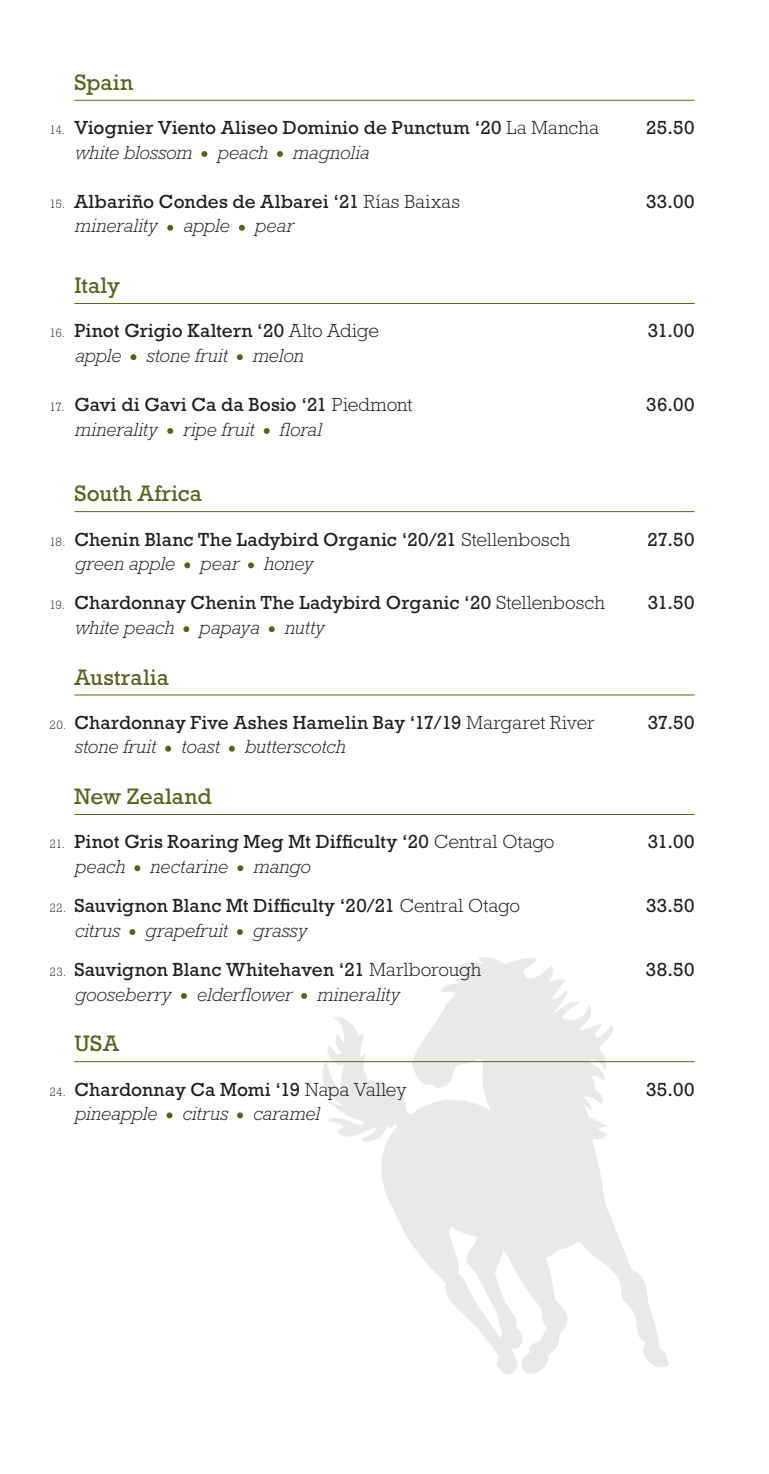
<style>
.page{position:relative;width:769px;height:1474px;background:#fff}
.page>*{position:absolute;margin:0;border:0;box-sizing:border-box;transform-origin:0 0}
.subheading_white{font:22.75px "Rockwell Std";letter-spacing:.005em;color:#5e611e}
.wine{font:19.25px "Rockwell Std";letter-spacing:.01em;color:#231f20}
.description{font:italic 300 19.25px "Rockwell Std";letter-spacing:-.005em;color:#231f20}
.description-2{font:italic 300 19.25px "Rockwell Std";letter-spacing:.015em;color:#231f20}
.description-3{font:italic 300 19.25px "Rockwell Std";letter-spacing:.02em;color:#231f20}
.s1{font-weight:300;font-size:12.25px}
.s2{font-weight:300}
</style>
<div class="page">
<svg style="left:323px;top:957px;width:346px;height:417px"></svg>
<hr style="left:74px;top:100px;width:620px;height:1px;background:#5e611e">
<hr style="left:74px;top:303px;width:620px;height:1px;background:#5e611e">
<hr style="left:74px;top:511px;width:620px;height:1px;background:#5e611e">
<hr style="left:74px;top:694px;width:620px;height:1px;background:#5e611e">
<hr style="left:74px;top:814px;width:620px;height:1px;background:#5e611e">
<hr style="left:74px;top:1061px;width:620px;height:1px;background:#5e611e">
<svg style="left:201px;top:151px;width:6px;height:6px"></svg>
<svg style="left:277px;top:151px;width:6px;height:6px"></svg>
<svg style="left:167px;top:225px;width:6px;height:6px"></svg>
<svg style="left:239px;top:225px;width:6px;height:6px"></svg>
<svg style="left:131px;top:354px;width:5px;height:6px"></svg>
<svg style="left:237px;top:354px;width:6px;height:6px"></svg>
<svg style="left:167px;top:428px;width:6px;height:6px"></svg>
<svg style="left:264px;top:428px;width:6px;height:6px"></svg>
<svg style="left:184px;top:562px;width:6px;height:6px"></svg>
<svg style="left:248px;top:562px;width:6px;height:6px"></svg>
<svg style="left:183px;top:626px;width:6px;height:6px"></svg>
<svg style="left:269px;top:626px;width:6px;height:6px"></svg>
<svg style="left:165px;top:745px;width:6px;height:6px"></svg>
<svg style="left:229px;top:745px;width:6px;height:6px"></svg>
<svg style="left:134px;top:865px;width:6px;height:6px"></svg>
<svg style="left:237px;top:865px;width:6px;height:6px"></svg>
<svg style="left:129px;top:929px;width:6px;height:6px"></svg>
<svg style="left:237px;top:929px;width:6px;height:6px"></svg>
<svg style="left:181px;top:993px;width:6px;height:5px"></svg>
<svg style="left:301px;top:993px;width:6px;height:5px"></svg>
<svg style="left:167px;top:1112px;width:5px;height:6px"></svg>
<svg style="left:237px;top:1112px;width:6px;height:6px"></svg>
<p class="subheading_white" style="left:74px;top:69px;width:60px">Spain</p>
<p class="wine" style="left:50px;top:117px;width:551px"><span class="s1">14.</span> Viognier Viento Aliseo Dominio de Punctum ‘20 <span class="s2">La Mancha</span></p>
<p class="wine" style="left:646px;top:117px;width:50px">25.50</p>
<p class="description" style="left:74px;top:141px;width:119px">white blossom</p>
<p class="description" style="left:217px;top:141px;width:52px">peach</p>
<p class="description" style="left:293px;top:141px;width:78px">magnolia</p>
<p class="wine" style="left:50px;top:190px;width:412px"><span class="s1">15.</span> Albariño Condes de Albarei ‘21 <span class="s2">Rías Baixas</span></p>
<p class="wine" style="left:646px;top:190px;width:50px">33.00</p>
<p class="description-2" style="left:74px;top:215px;width:85px">minerality</p>
<p class="description" style="left:183px;top:215px;width:48px">apple</p>
<p class="description" style="left:255px;top:215px;width:40px">pear</p>
<p class="subheading_white" style="left:74px;top:272px;width:47px">Italy</p>
<p class="wine" style="left:50px;top:320px;width:331px"><span class="s1">16.</span> Pinot Grigio Kaltern ‘20 <span class="s2">Alto Adige</span></p>
<p class="wine" style="left:648px;top:320px;width:48px">31.00</p>
<p class="description" style="left:74px;top:344px;width:48px">apple</p>
<p class="description" style="left:146px;top:344px;width:83px">stone fruit</p>
<p class="description" style="left:252px;top:344px;width:52px">melon</p>
<p class="wine" style="left:50px;top:393px;width:364px"><span class="s1">17.</span> Gavi di Gavi Ca da Bosio ‘21 <span class="s2">Piedmont</span></p>
<p class="wine" style="left:646px;top:393px;width:50px">36.00</p>
<p class="description-2" style="left:74px;top:418px;width:85px">minerality</p>
<p class="description-3" style="left:183px;top:418px;width:73px">ripe fruit</p>
<p class="description" style="left:279px;top:418px;width:44px">floral</p>
<p class="subheading_white" style="left:74px;top:480px;width:129px">South Africa</p>
<p class="wine" style="left:50px;top:528px;width:522px"><span class="s1">18.</span> Chenin Blanc The Ladybird Organic ‘20/21 <span class="s2">Stellenbosch</span></p>
<p class="wine" style="left:648px;top:528px;width:48px">27.50</p>
<p class="description" style="left:74px;top:552px;width:102px">green apple</p>
<p class="description" style="left:200px;top:552px;width:40px">pear</p>
<p class="description" style="left:264px;top:552px;width:51px">honey</p>
<p class="wine" style="left:50px;top:592px;width:557px"><span class="s1">19.</span> Chardonnay Chenin The Ladybird Organic ‘20 <span class="s2">Stellenbosch</span></p>
<p class="wine" style="left:648px;top:592px;width:48px">31.50</p>
<p class="description" style="left:74px;top:616px;width:101px">white peach</p>
<p class="description" style="left:199px;top:616px;width:62px">papaya</p>
<p class="description" style="left:284px;top:616px;width:42px">nutty</p>
<p class="subheading_white" style="left:74px;top:663px;width:96px">Australia</p>
<p class="wine" style="left:50px;top:711px;width:547px"><span class="s1">20.</span> Chardonnay Five Ashes Hamelin Bay ‘17/19 <span class="s2">Margaret River</span></p>
<p class="wine" style="left:648px;top:711px;width:48px">37.50</p>
<p class="description" style="left:74px;top:736px;width:83px">stone fruit</p>
<p class="description" style="left:181px;top:736px;width:40px">toast</p>
<p class="description" style="left:244px;top:736px;width:102px">butterscotch</p>
<p class="subheading_white" style="left:74px;top:783px;width:139px">New Zealand</p>
<p class="wine" style="left:50px;top:830px;width:506px"><span class="s1">21.</span> Pinot Gris Roaring Meg Mt Difficulty ‘20 <span class="s2">Central Otago</span></p>
<p class="wine" style="left:648px;top:830px;width:48px">31.00</p>
<p class="description" style="left:74px;top:855px;width:52px">peach</p>
<p class="description" style="left:150px;top:855px;width:79px">nectarine</p>
<p class="description" style="left:253px;top:855px;width:59px">mango</p>
<p class="wine" style="left:50px;top:894px;width:472px"><span class="s1">22.</span> Sauvignon Blanc Mt Difficulty ‘20/21 <span class="s2">Central Otago</span></p>
<p class="wine" style="left:646px;top:894px;width:50px">33.50</p>
<p class="description" style="left:74px;top:919px;width:47px">citrus</p>
<p class="description" style="left:145px;top:919px;width:84px">grapefruit</p>
<p class="description" style="left:252px;top:919px;width:56px">grassy</p>
<p class="wine" style="left:50px;top:958px;width:433px"><span class="s1">23.</span> Sauvignon Blanc Whitehaven ‘21 <span class="s2">Marlborough</span></p>
<p class="wine" style="left:646px;top:958px;width:50px">38.50</p>
<p class="description" style="left:74px;top:983px;width:98px">gooseberry</p>
<p class="description" style="left:197px;top:983px;width:96px">elderflower</p>
<p class="description-2" style="left:317px;top:983px;width:85px">minerality</p>
<p class="subheading_white" style="left:74px;top:1030px;width:46px">USA</p>
<p class="wine" style="left:50px;top:1077px;width:358px"><span class="s1">24.</span> Chardonnay Ca Momi ‘19 <span class="s2">Napa Valley</span></p>
<p class="wine" style="left:646px;top:1077px;width:50px">35.00</p>
<p class="description" style="left:74px;top:1102px;width:84px">pineapple</p>
<p class="description" style="left:182px;top:1102px;width:47px">citrus</p>
<p class="description" style="left:253px;top:1102px;width:68px">caramel</p>
</div>
